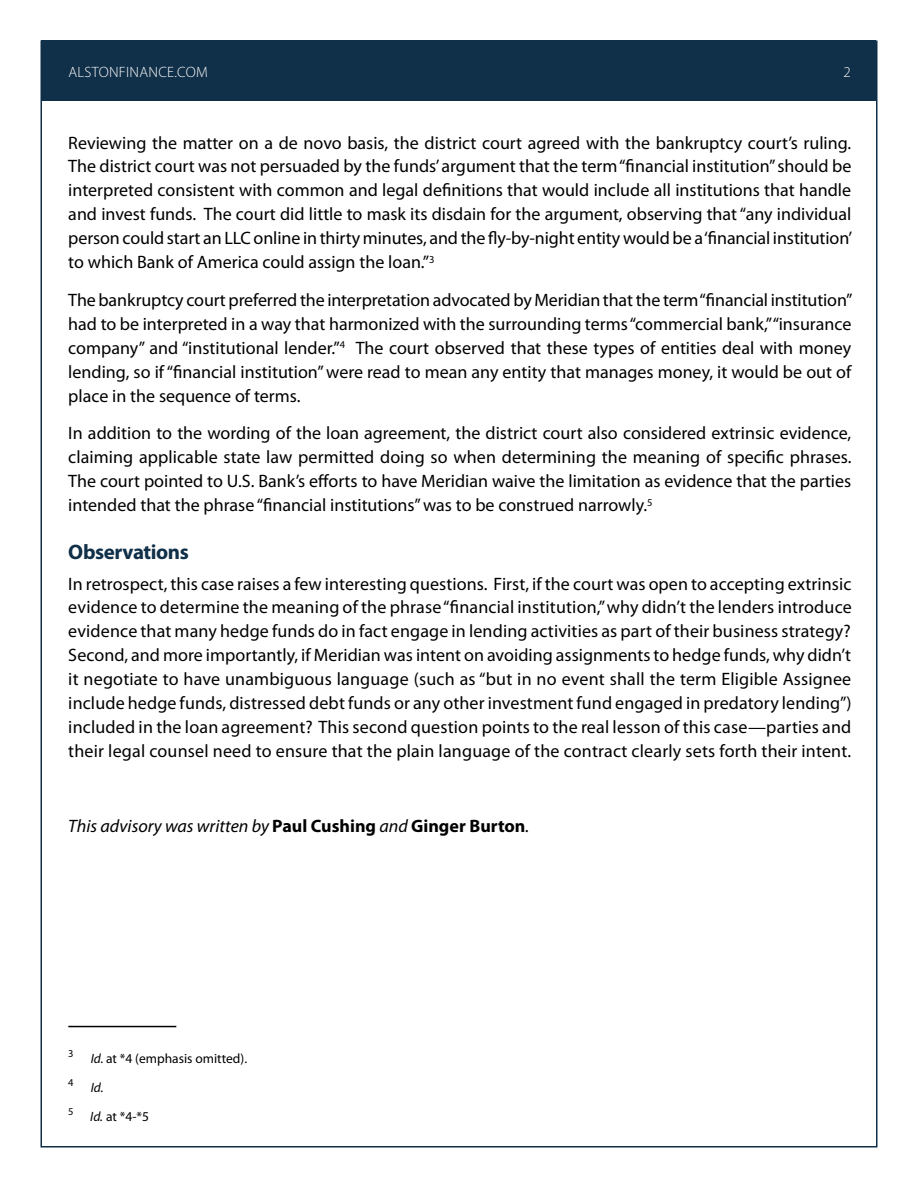
<style>
.page{position:relative;width:918px;height:1188px;background:#fff}
.page>*{position:absolute;margin:0;border:0;box-sizing:border-box;transform-origin:0 0}
.t1{font:700 21px "Myriad Pro";letter-spacing:-.02em;color:#102f48}
.t2{font:18px/24px "Myriad Pro";color:#000;text-align:justify}
.t3{font:italic 18px "Myriad Pro";color:#000}
.t4{font:300 15px "Myriad Pro";letter-spacing:.02em;color:#fff}
.t5{font:13.5px/29px "Myriad Pro";color:#000}
.t6{font:10.5px "Myriad Pro";color:#000}
.s1{font-weight:700;font-style:normal}
.s2{font-style:italic}
</style>
<div class="page">
<div style="left:42px;top:40px;width:834px;height:61px;background:#102f48"></div>
<hr style="left:68px;top:1026px;width:108px;height:1px;background:#000">
<p class="t4" style="left:68px;top:63px;width:141px">ALSTONFINANCE.COM</p>
<p class="t4" style="left:843px;top:63px;width:9px">2</p>
<p class="t2" style="left:68px;top:130px;width:786px">Reviewing the matter on a de novo basis, the district court agreed with the bankruptcy court’s ruling.<br>The district court was not persuaded by the funds’ argument that the term “financial institution” should be interpreted consistent with common and legal definitions that would include all institutions that handle and invest funds. The court did little to mask its disdain for the argument, observing that “any individual person could start an LLC online in thirty minutes, and the fly-by-night entity would be a ‘financial institution’ to which Bank of America could assign the loan.”<sup>3</sup></p>
<p class="t2" style="left:68px;top:288px;width:786px">The bankruptcy court preferred the interpretation advocated by Meridian that the term “financial institution” had to be interpreted in a way that harmonized with the surrounding terms “commercial bank,” “insurance company” and “institutional lender.”<sup>4</sup> The court observed that these types of entities deal with money lending, so if “financial institution” were read to mean any entity that manages money, it would be out of place in the sequence of terms.</p>
<p class="t2" style="left:68px;top:421px;width:785px">In addition to the wording of the loan agreement, the district court also considered extrinsic evidence, claiming applicable state law permitted doing so when determining the meaning of specific phrases.<br>The court pointed to U.S. Bank’s efforts to have Meridian waive the limitation as evidence that the parties intended that the phrase “financial institutions” was to be construed narrowly.<sup>5</sup></p>
<p class="t1" style="left:68px;top:538px;width:122px">Observations</p>
<p class="t2" style="left:68px;top:571px;width:785px">In retrospect, this case raises a few interesting questions. First, if the court was open to accepting extrinsic evidence to determine the meaning of the phrase “financial institution,” why didn’t the lenders introduce evidence that many hedge funds do in fact engage in lending activities as part of their business strategy?<br>Second, and more importantly, if Meridian was intent on avoiding assignments to hedge funds, why didn’t it negotiate to have unambiguous language (such as “but in no event shall the term Eligible Assignee include hedge funds, distressed debt funds or any other investment fund engaged in predatory lending”) included in the loan agreement? This second question points to the real lesson of this case—parties and their legal counsel need to ensure that the plain language of the contract clearly sets forth their intent.</p>
<p class="t3" style="left:68px;top:815px;width:463px">This advisory was written by <span class="s1">Paul Cushing</span> and <span class="s1">Ginger Burton</span>.</p>
<p class="t6" style="left:68px;top:1047px;width:7px">3</p>
<p class="t5" style="left:91px;top:1043px;width:158px"><span class="s2">Id.</span> at *4 (emphasis omitted).</p>
<p class="t6" style="left:68px;top:1076px;width:7px">4</p>
<p class="t5" style="left:68px;top:1072px;width:82px;text-indent:22px"><span class="s2">Id.<br></span><sup>5</sup> <span class="s2">Id.</span> at *4-*5</p>
</div>
